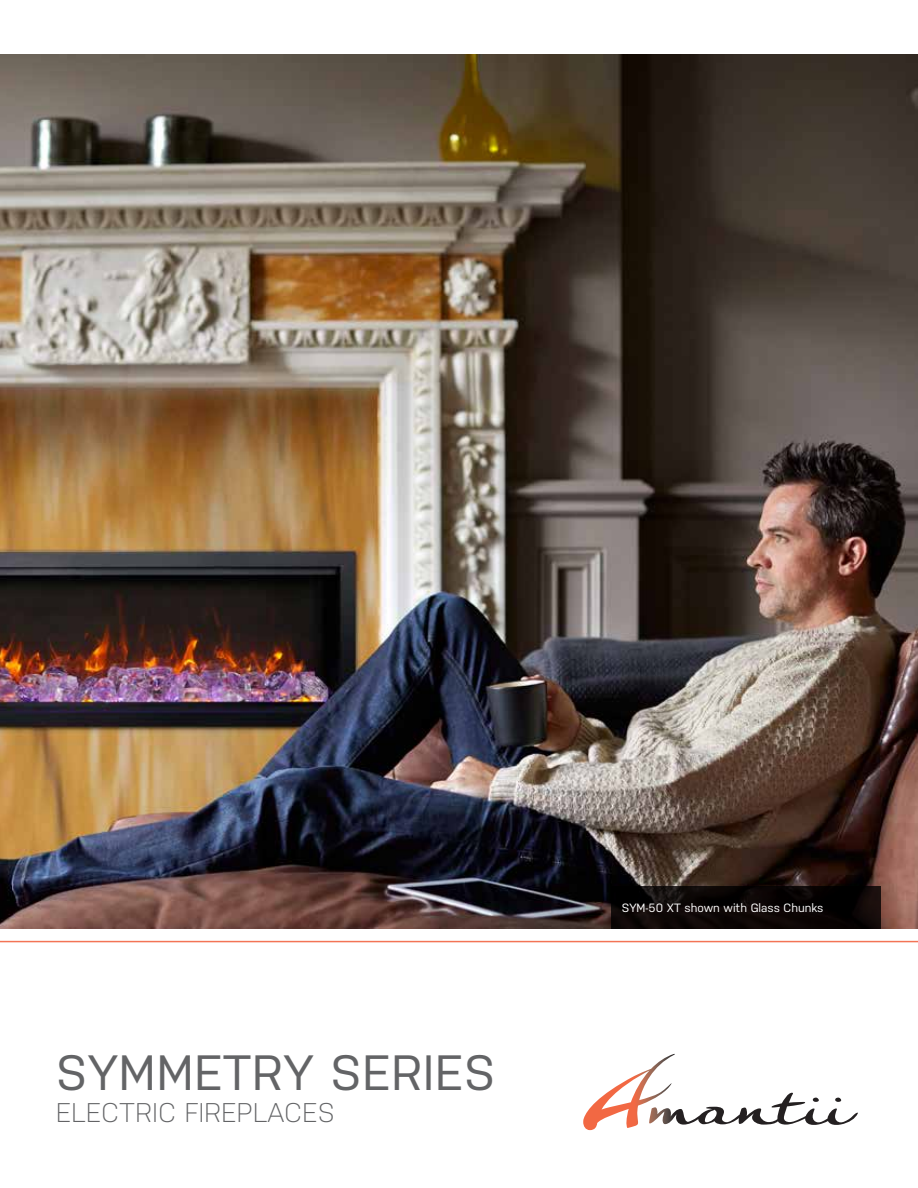
<style>
.page{position:relative;width:918px;height:1188px;background:#fff}
.page>*{position:absolute;margin:0;border:0;box-sizing:border-box;transform-origin:0 0}
.t1{font:49.5px "Nudista";letter-spacing:.02em;color:#636466}
.t2{font:300 27px "Nudista";letter-spacing:.02em;color:#636466}
.t3{font:12px "Nudista";color:#fff}
</style>
<div class="page">
<img style="left:0;top:54px;width:918px;height:875px">
<hr style="left:0;top:941px;width:918px;height:1px;background:#f37456">
<svg style="left:583px;top:1054px;width:275px;height:76px"></svg>
<svg style="left:611px;top:886px;width:269px;height:43px;background:#0b0605"></svg>
<h1 class="t1" style="left:56px;top:1037px;width:440px">SYMMETRY SERIES</h1>
<h2 class="t2" style="left:56px;top:1093px;width:280px">ELECTRIC FIREPLACES</h2>
<p class="t3" style="left:622px;top:899px;width:203px">SYM-50 XT shown with Glass Chunks</p>
</div>
